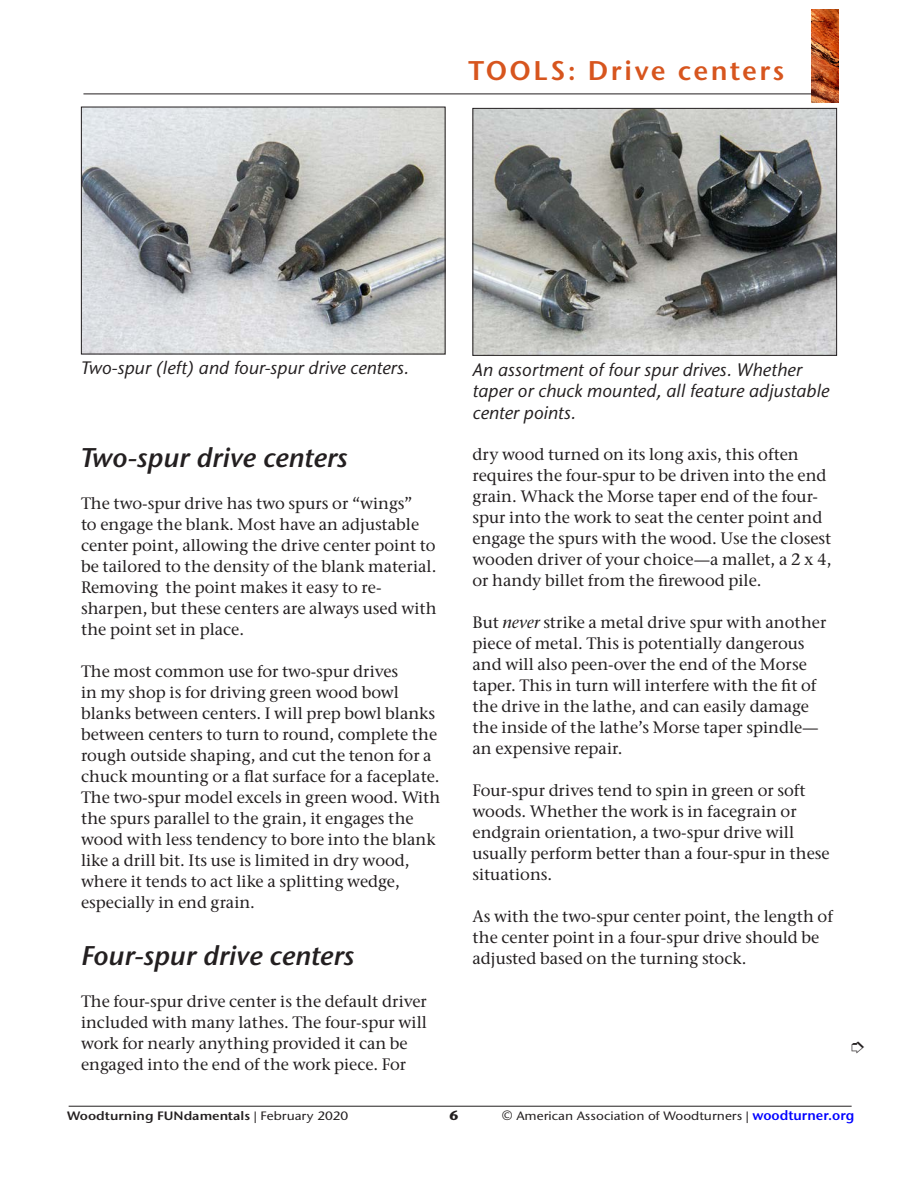
<style>
.page{position:relative;width:918px;height:1188px;background:#fff}
.page>*{position:absolute;margin:0;border:0;box-sizing:border-box;transform-origin:0 0}
.wf_subhed_18{font:italic 600 27px "Stone Sans ITC Pro";color:#231f20}
.t1{font:600 27px "Stone Sans ITC Pro";letter-spacing:.09em;color:#d7551e}
.t2{font:italic 500 18px/21.6px "Stone Sans ITC Pro";color:#231f20}
.wf_body_11_pt{font:500 16.5px/21px "Stone Serif ITC Pro";color:#231f20}
.t3{font:700 13.5px "Stone Sans ITC Pro";color:#231f20}
.t4{font:500 12.15px "Stone Sans ITC Pro";color:#231f20;scale:1.11 1}
.t5{font:600 12.15px "Stone Sans ITC Pro";color:#231f20;scale:1.11 1}
.s1{font-style:italic}
.s2{font-weight:500}
.s3{font-size:13.5px}
.s4{font-weight:600;font-size:13.5px;color:#00f}
</style>
<div class="page">
<img style="left:812px;top:9px;width:26px;height:93px">
<hr style="left:69px;top:1106px;width:783px;height:1px;background:#231f20">
<hr style="left:83px;top:94px;width:728px;height:1px;background:#231f20">
<img style="left:474px;top:110px;width:361px;height:244px">
<div style="left:472px;top:108px;width:365px;height:248px;border:1px solid #231f20"></div>
<img style="left:83px;top:109px;width:361px;height:243px">
<h1 class="t1" style="left:468px;top:53px;width:317px">TOOLS: Drive centers</h1>
<p class="t2" style="left:81px;top:357px;width:329px">Two-spur (left) and four-spur drive centers.</p>
<p class="wf_subhed_18" style="left:81px;top:441px;width:269px">Two-spur drive centers</p>
<p class="wf_body_11_pt" style="left:81px;top:493px;width:357px">The two-spur drive has two spurs or “wings”<br>to engage the blank. Most have an adjustable center point, allowing the drive center point to be tailored to the density of the blank material.<br>Removing the point makes it easy to re&shy;sharpen, but these centers are always used with the point set in place.</p>
<p class="wf_body_11_pt" style="left:81px;top:661px;width:361px">The most common use for two-spur drives<br>in my shop is for driving green wood bowl blanks between centers. I will prep bowl blanks between centers to turn to round, complete the rough outside shaping, and cut the tenon for a chuck mounting or a flat surface for a faceplate.<br>The two-spur model excels in green wood. With the spurs parallel to the grain, it engages the wood with less tendency to bore into the blank like a drill bit. Its use is limited in dry wood, where it tends to act like a splitting wedge, especially in end grain.</p>
<p class="wf_subhed_18" style="left:81px;top:939px;width:275px">Four-spur drive centers</p>
<p class="wf_body_11_pt" style="left:81px;top:991px;width:347px">The four-spur drive center is the default driver included with many lathes. The four-spur will work for nearly anything provided it can be engaged into the end of the work piece. For</p>
<p class="t2" style="left:473px;top:359px;width:358px">An assortment of four spur drives. Whether taper or chuck mounted, all feature adjustable center points.</p>
<p class="wf_body_11_pt" style="left:472px;top:444px;width:360px">dry wood turned on its long axis, this often requires the four-spur to be driven into the end grain. Whack the Morse taper end of the four&shy;spur into the work to seat the center point and engage the spurs with the wood. Use the closest wooden driver of your choice—a mallet, a 2 x 4, or handy billet from the firewood pile.</p>
<p class="wf_body_11_pt" style="left:472px;top:612px;width:355px">But <span class="s1">never</span> strike a metal drive spur with another piece of metal. This is potentially dangerous and will also peen-over the end of the Morse taper. This in turn will interfere with the fit of the drive in the lathe, and can easily damage the inside of the lathe’s Morse taper spindle— an expensive repair.</p>
<p class="wf_body_11_pt" style="left:472px;top:780px;width:359px">Four-spur drives tend to spin in green or soft woods. Whether the work is in facegrain or endgrain orientation, a two-spur drive will usually perform better than a four-spur in these situations.</p>
<p class="wf_body_11_pt" style="left:472px;top:906px;width:362px">As with the two-spur center point, the length of the center point in a four-spur drive should be adjusted based on the turning stock.</p>
<p class="t5" style="left:67px;top:1108px;width:255px">Woodturning FUNdamentals <span class="s2">| February 2020</span></p>
<p class="t3" style="left:450px;top:1107px;width:11px">6</p>
<p class="t4" style="left:502px;top:1109px;width:319px"><span class="s3">©</span> American Association of Woodturners | <span class="s4">woodturner.org</span></p>
</div>
